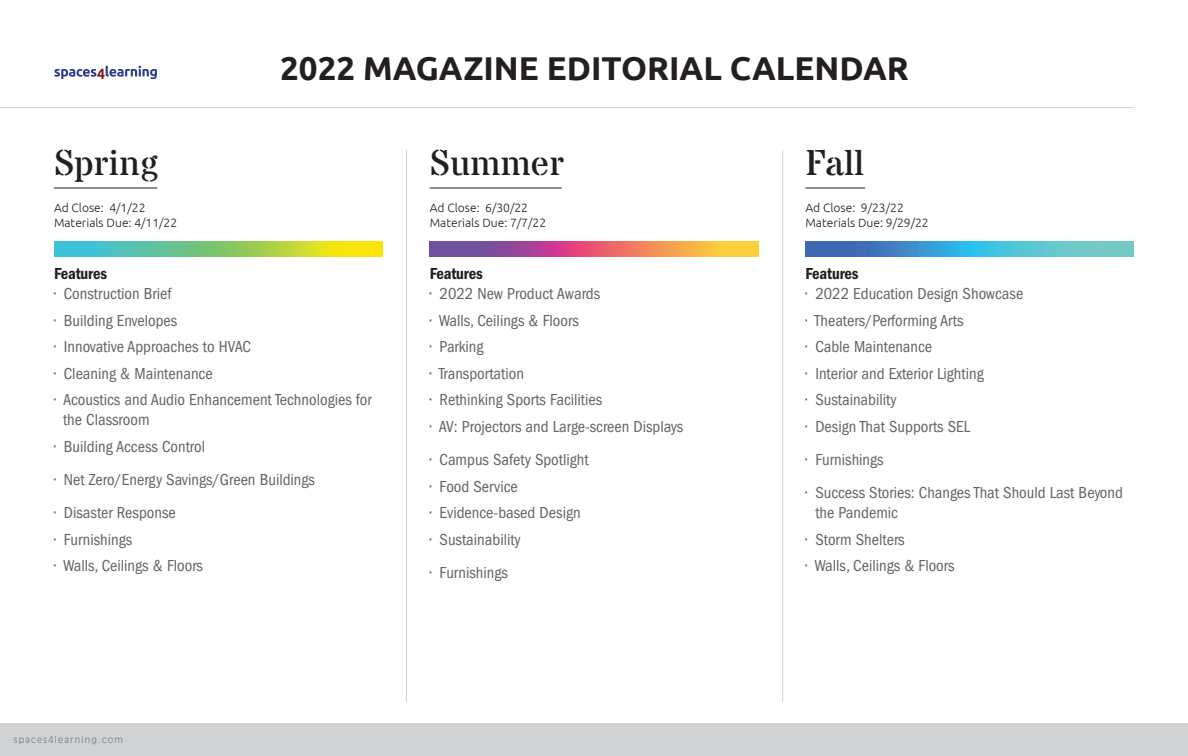
<style>
.page{position:relative;width:1188px;height:756px;background:#fff}
.page>*{position:absolute;margin:0;border:0;box-sizing:border-box;transform-origin:0 0}
.t1{font:36px "Stardos Stencil";color:#231f20}
.t2{font:700 33px "Ubuntu";color:#231f20}
.t3{font:condensed 16.5px/19.8px "ITC Franklin Gothic Std";color:#636366}
.t4{font:16.5px "ITC Franklin Gothic Std Dm Cd";letter-spacing:-.01em;color:#231f20}
.t5{font:300 12px "Ubuntu";color:#231f20}
.t6{font:300 9px "Antique Olive Std";letter-spacing:.14em;color:#76787b}
</style>
<div class="page">
<div style="left:0;top:723px;width:1188px;height:33px;background:#d1d2d4"></div>
<hr style="left:0;top:107px;width:1134px;height:1px;background:#d1d2d4">
<hr style="left:54px;top:188px;width:103px;height:1px;background:#231f20">
<hr style="left:782px;top:150px;width:1px;height:552px;background:#d1d2d4">
<hr style="left:406px;top:150px;width:1px;height:552px;background:#d1d2d4">
<svg style="left:54px;top:66px;width:103px;height:13px"></svg>
<hr style="left:806px;top:188px;width:59px;height:1px;background:#231f20">
<hr style="left:430px;top:188px;width:132px;height:1px;background:#231f20">
<svg style="left:54px;top:241px;width:328px;height:15px;background:#8fcd6f"></svg>
<svg style="left:806px;top:241px;width:328px;height:15px;background:#4ba6cb"></svg>
<svg style="left:429px;top:241px;width:329px;height:15px;background:#c97473"></svg>
<p class="t1" style="left:54px;top:140px;width:106px">Spring</p>
<p class="t5" style="left:54px;top:201px;width:93px">Ad Close: 4/1/22</p>
<p class="t5" style="left:54px;top:215px;width:125px">Materials Due: 4/11/22</p>
<p class="t2" style="left:280px;top:48px;width:630px">2022 MAGAZINE EDITORIAL CALENDAR</p>
<p class="t1" style="left:430px;top:140px;width:135px">Summer</p>
<p class="t5" style="left:430px;top:201px;width:100px">Ad Close: 6/30/22</p>
<p class="t5" style="left:430px;top:215px;width:118px">Materials Due: 7/7/22</p>
<p class="t1" style="left:806px;top:140px;width:60px">Fall</p>
<p class="t5" style="left:806px;top:201px;width:100px">Ad Close: 9/23/22</p>
<p class="t5" style="left:806px;top:215px;width:125px">Materials Due: 9/29/22</p>
<p class="t4" style="left:54px;top:264px;width:55px">Features</p>
<p class="t3" style="left:54px;top:284px;width:119px">• Construction Brief</p>
<p class="t3" style="left:54px;top:310px;width:125px">• Building Envelopes</p>
<p class="t3" style="left:54px;top:337px;width:198px">• Innovative Approaches to HVAC</p>
<p class="t3" style="left:54px;top:363px;width:160px">• Cleaning &amp; Maintenance</p>
<p class="t3" style="left:63px;top:390px;width:310px;text-indent:-9px">• Acoustics and Audio Enhancement Technologies for the Classroom</p>
<p class="t3" style="left:54px;top:436px;width:153px">• Building Access Control</p>
<p class="t3" style="left:54px;top:470px;width:263px">• Net Zero/Energy Savings/Green Buildings</p>
<p class="t3" style="left:54px;top:503px;width:123px">• Disaster Response</p>
<p class="t3" style="left:54px;top:530px;width:80px">• Furnishings</p>
<p class="t3" style="left:54px;top:556px;width:151px">• Walls, Ceilings &amp; Floors</p>
<p class="t4" style="left:430px;top:264px;width:55px">Features</p>
<p class="t3" style="left:430px;top:284px;width:172px">• 2022 New Product Awards</p>
<p class="t3" style="left:430px;top:310px;width:151px">• Walls, Ceilings &amp; Floors</p>
<p class="t3" style="left:430px;top:337px;width:55px">• Parking</p>
<p class="t3" style="left:430px;top:363px;width:96px">• Transportation</p>
<p class="t3" style="left:430px;top:390px;width:174px">• Rethinking Sports Facilities</p>
<p class="t3" style="left:430px;top:417px;width:255px">• AV: Projectors and Large-screen Displays</p>
<p class="t3" style="left:430px;top:450px;width:160px">• Campus Safety Spotlight</p>
<p class="t3" style="left:430px;top:476px;width:90px">• Food Service</p>
<p class="t3" style="left:430px;top:503px;width:152px">• Evidence-based Design</p>
<p class="t3" style="left:430px;top:530px;width:93px">• Sustainability</p>
<p class="t3" style="left:430px;top:563px;width:80px">• Furnishings</p>
<p class="t6" style="left:14px;top:734px;width:111px">spaces4learning.com</p>
<p class="t4" style="left:806px;top:264px;width:55px">Features</p>
<p class="t3" style="left:806px;top:284px;width:219px">• 2022 Education Design Showcase</p>
<p class="t3" style="left:806px;top:310px;width:160px">• Theaters/Performing Arts</p>
<p class="t3" style="left:806px;top:337px;width:128px">• Cable Maintenance</p>
<p class="t3" style="left:806px;top:363px;width:180px">• Interior and Exterior Lighting</p>
<p class="t3" style="left:806px;top:390px;width:93px">• Sustainability</p>
<p class="t3" style="left:806px;top:417px;width:166px">• Design That Supports SEL</p>
<p class="t3" style="left:806px;top:450px;width:80px">• Furnishings</p>
<p class="t3" style="left:815px;top:483px;width:309px;text-indent:-10px">• Success Stories: Changes That Should Last Beyond the Pandemic</p>
<p class="t3" style="left:806px;top:530px;width:101px">• Storm Shelters</p>
<p class="t3" style="left:806px;top:556px;width:151px">• Walls, Ceilings &amp; Floors</p>
</div>
